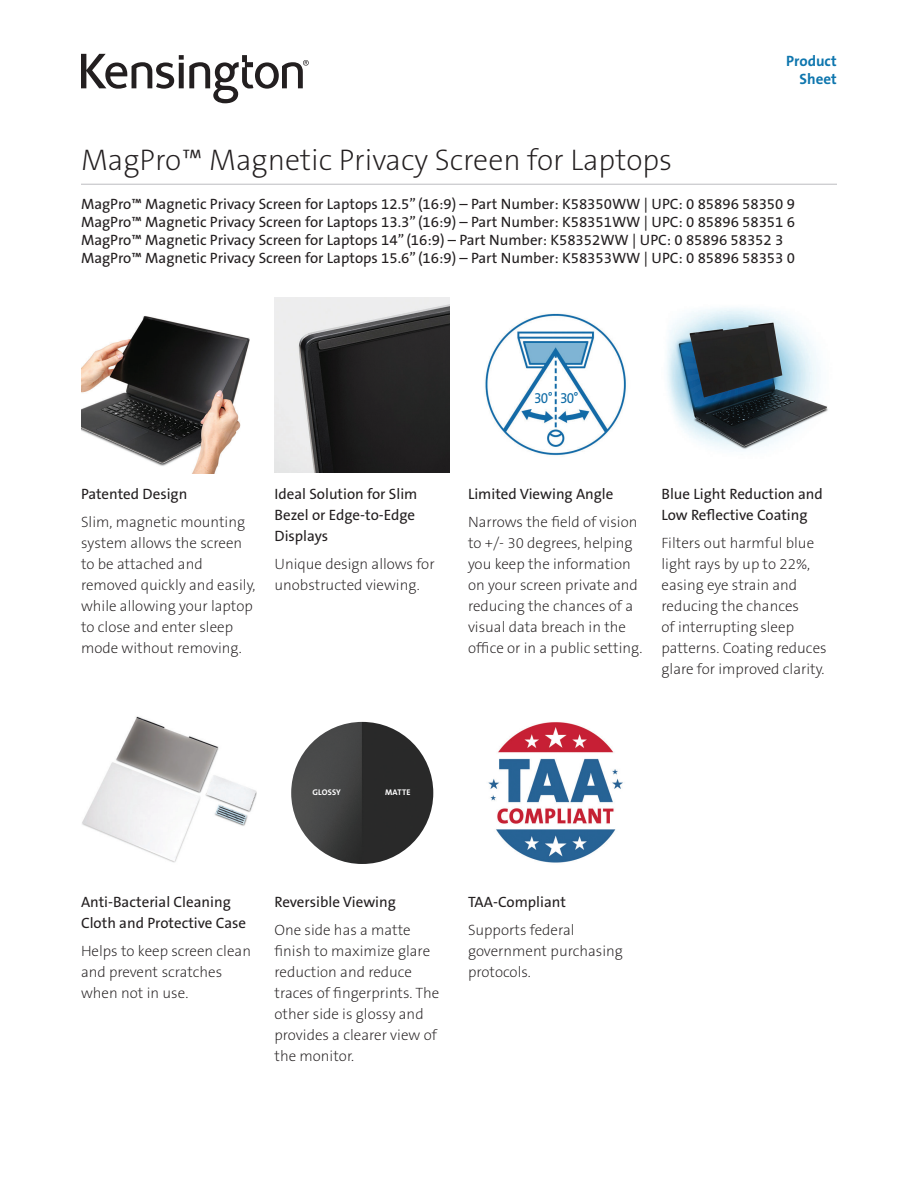
<style>
.page{position:relative;width:918px;height:1188px;background:#fff}
.page>*{position:absolute;margin:0;border:0;box-sizing:border-box;transform-origin:0 0}
.Main_Header{font:30px "The Sans KENSINGTON2 XL";color:#231f20}
.Body{font:15px/21px "The Sans KENSINGTON2 XL";color:#231f20}
.Part_No__UPC{font:15px "The Sans KENSINGTON5 Rg";color:#231f20}
.Body-2{font:15px/21px "The Sans KENSINGTON5 Rg";color:#231f20}
.Part_No__UPC-2{font:15px "The Sans KENSINGTON7 Bd";color:#0e76ae}
.Body-3{font:15px "The Sans KENSINGTON5 Rg";color:#0e6ba6;scale:.9 1}
.Body-4{font:8.25px "The Sans KENSINGTON7 Bd";letter-spacing:.015em;color:#fff}
</style>
<div class="page">
<svg style="left:81px;top:54px;width:228px;height:49px"></svg>
<img style="left:666px;top:308px;width:162px;height:143px">
<img style="left:81px;top:316px;width:169px;height:157px">
<img style="left:274px;top:297px;width:176px;height:176px">
<img style="left:488px;top:722px;width:135px;height:141px">
<img style="left:82px;top:716px;width:174px;height:147px">
<img style="left:485px;top:313px;width:141px;height:143px">
<hr style="left:81px;top:184px;width:756px;height:1px;background:#bcbdc0">
<img style="left:291px;top:722px;width:142px;height:142px;border-radius:71px">
<p class="Part_No__UPC-2" style="left:786px;top:53px;width:52px">Product</p>
<p class="Part_No__UPC-2" style="left:800px;top:71px;width:39px">Sheet</p>
<p class="Main_Header" style="left:81px;top:144px;width:593px">MagPro™ Magnetic Privacy Screen for Laptops</p>
<p class="Part_No__UPC" style="left:81px;top:195px;width:715px">MagPro™ Magnetic Privacy Screen for Laptops 12.5” (16:9) – Part Number: K58350WW | UPC: 0 85896 58350 9</p>
<p class="Part_No__UPC" style="left:81px;top:213px;width:715px">MagPro™ Magnetic Privacy Screen for Laptops 13.3” (16:9) – Part Number: K58351WW | UPC: 0 85896 58351 6</p>
<p class="Part_No__UPC" style="left:81px;top:231px;width:704px">MagPro™ Magnetic Privacy Screen for Laptops 14” (16:9) – Part Number: K58352WW | UPC: 0 85896 58352 3</p>
<p class="Part_No__UPC" style="left:81px;top:249px;width:715px">MagPro™ Magnetic Privacy Screen for Laptops 15.6” (16:9) – Part Number: K58353WW | UPC: 0 85896 58353 0</p>
<p class="Body-3" style="left:534px;top:390px;width:22px">30°</p>
<p class="Body-3" style="left:560px;top:390px;width:22px">30°</p>
<p class="Body-2" style="left:81px;top:484px;width:108px">Patented Design</p>
<p class="Body" style="left:81px;top:512px;width:176px">Slim, magnetic mounting system allows the screen to be attached and removed quickly and easily, while allowing your laptop to close and enter sleep mode without removing.</p>
<p class="Body-2" style="left:274px;top:484px;width:144px">Ideal Solution for Slim<br>Bezel or Edge-to-Edge<br>Displays</p>
<p class="Body" style="left:274px;top:554px;width:162px">Unique design allows for unobstructed viewing.</p>
<p class="Body-2" style="left:468px;top:484px;width:147px">Limited Viewing Angle</p>
<p class="Body" style="left:468px;top:512px;width:176px">Narrows the field of vision to +/- 30 degrees, helping you keep the information on your screen private and reducing the chances of a visual data breach in the office or in a public setting.</p>
<p class="Body-2" style="left:662px;top:484px;width:163px">Blue Light Reduction and<br>Low Reflective Coating</p>
<p class="Body" style="left:662px;top:533px;width:167px">Filters out harmful blue light rays by up to 22%, easing eye strain and reducing the chances<br>of interrupting sleep patterns. Coating reduces glare for improved clarity.</p>
<p class="Body-4" style="left:313px;top:788px;width:30px">GLOSSY</p>
<p class="Body-4" style="left:385px;top:788px;width:27px">MATTE</p>
<p class="Body-2" style="left:81px;top:892px;width:167px">Anti-Bacterial Cleaning<br>Cloth and Protective Case</p>
<p class="Body" style="left:81px;top:941px;width:172px">Helps to keep screen clean and prevent scratches when not in use.</p>
<p class="Body-2" style="left:274px;top:892px;width:123px">Reversible Viewing</p>
<p class="Body" style="left:274px;top:920px;width:166px">One side has a matte finish to maximize glare reduction and reduce traces of fingerprints. The other side is glossy and provides a clearer view of the monitor.</p>
<p class="Body-2" style="left:468px;top:892px;width:99px">TAA-Compliant</p>
<p class="Body" style="left:468px;top:920px;width:157px">Supports federal government purchasing protocols.</p>
</div>
